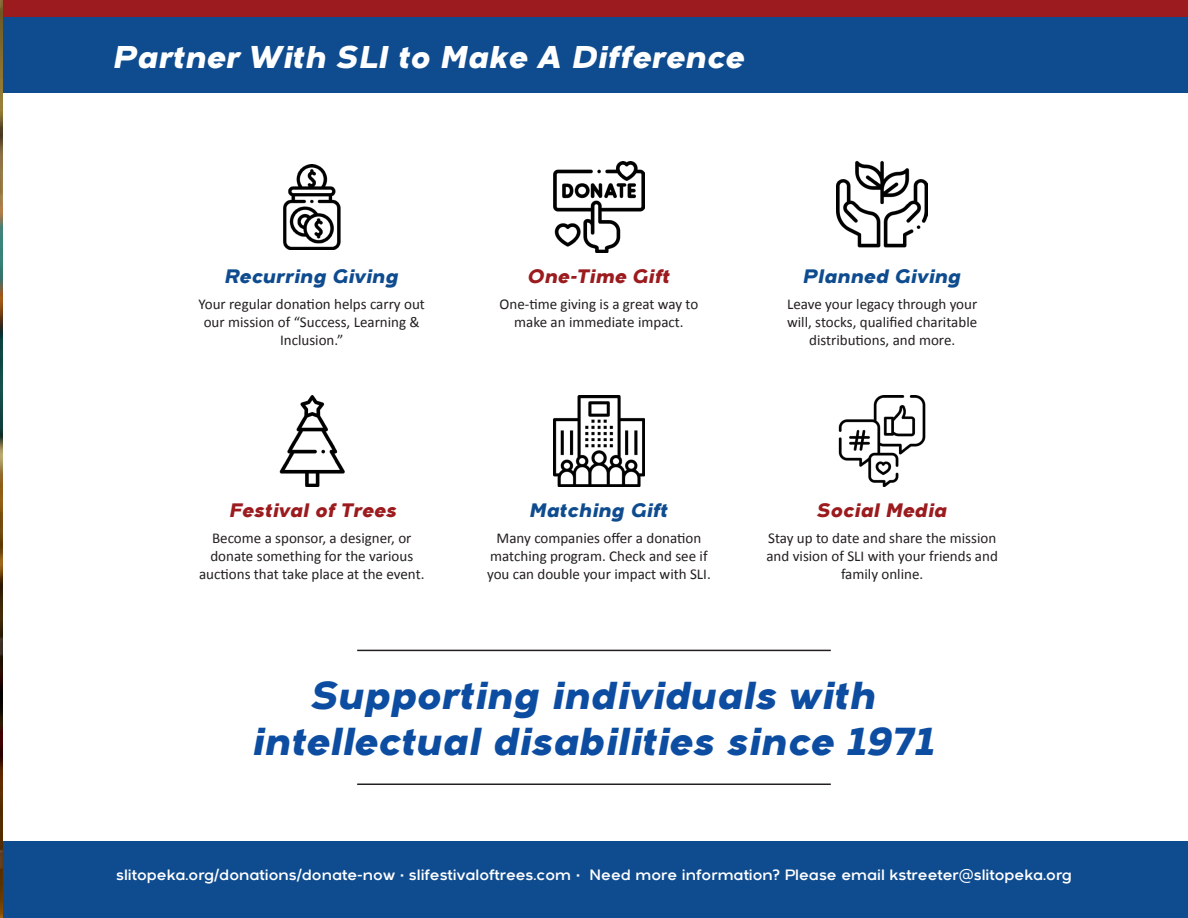
<style>
.page{position:relative;width:1188px;height:918px;background:#fff}
.page>*{position:absolute;margin:0;border:0;box-sizing:border-box;transform-origin:0 0}
.t1{font:italic 39px/46.8px "Arkibal";color:#0d4da1;text-align:center}
.t2{font:italic 31.5px "Arkibal";color:#fff}
.t3{font:italic 19.5px "Arkibal";color:#0f4c8f}
.t4{font:italic 19.5px "Arkibal";color:#9b1b1e}
.t5{font:15px/18px "Calibri";color:#231f20;text-align:center}
.t6{font:15px "Arkibal";color:#fff}
</style>
<div class="page">
<div style="left:0;top:0;width:1188px;height:17px;background:#9b1b1e"></div>
<div style="left:2px;top:17px;width:1186px;height:76px;background:#0f4c8f"></div>
<img style="left:553px;top:161px;width:92px;height:92px">
<img style="left:837px;top:160px;width:91px;height:88px">
<img style="left:279px;top:395px;width:66px;height:92px">
<img style="left:553px;top:395px;width:92px;height:92px">
<img style="left:838px;top:395px;width:88px;height:92px">
<div style="left:3px;top:841px;width:1185px;height:77px;background:#0f4c8f"></div>
<img style="left:283px;top:164px;width:58px;height:86px">
<hr style="left:357px;top:650px;width:474px;height:1px;background:#231f20">
<hr style="left:357px;top:784px;width:474px;height:1px;background:#231f20">
<img style="left:0;top:0;width:3px;height:918px">
<p class="t2" style="left:113px;top:34px;width:633px">Partner With SLI to Make A Difference</p>
<p class="t3" style="left:225px;top:262px;width:175px">Recurring Giving</p>
<p class="t5" style="left:199px;top:295px;width:228px">Your regular donation helps carry out our mission of “Success, Learning &amp;<br>Inclusion.”</p>
<p class="t4" style="left:229px;top:496px;width:169px">Festival of Trees</p>
<p class="t5" style="left:199px;top:529px;width:227px">Become a sponsor, a designer, or donate something for the various auctions that take place at the event.</p>
<p class="t4" style="left:528px;top:262px;width:144px">One-Time Gift</p>
<p class="t5" style="left:500px;top:295px;width:200px">One-time giving is a great way to make an immediate impact.</p>
<p class="t3" style="left:803px;top:262px;width:159px">Planned Giving</p>
<p class="t5" style="left:787px;top:295px;width:192px">Leave your legacy through your will, stocks, qualified charitable distributions, and more.</p>
<p class="t3" style="left:530px;top:496px;width:140px">Matching Gift</p>
<p class="t5" style="left:487px;top:529px;width:225px">Many companies offer a donation matching program. Check and see if you can double your impact with SLI.</p>
<p class="t4" style="left:817px;top:496px;width:132px">Social Media</p>
<p class="t5" style="left:766px;top:529px;width:233px">Stay up to date and share the mission and vision of SLI with your friends and family online.</p>
<p class="t1" style="left:253px;top:670px;width:684px">Supporting individuals with intellectual disabilities since 1971</p>
<p class="t6" style="left:116px;top:865px;width:957px">slitopeka.org/donations/donate-now • slifestivaloftrees.com • Need more information? Please email kstreeter@slitopeka.org</p>
</div>
